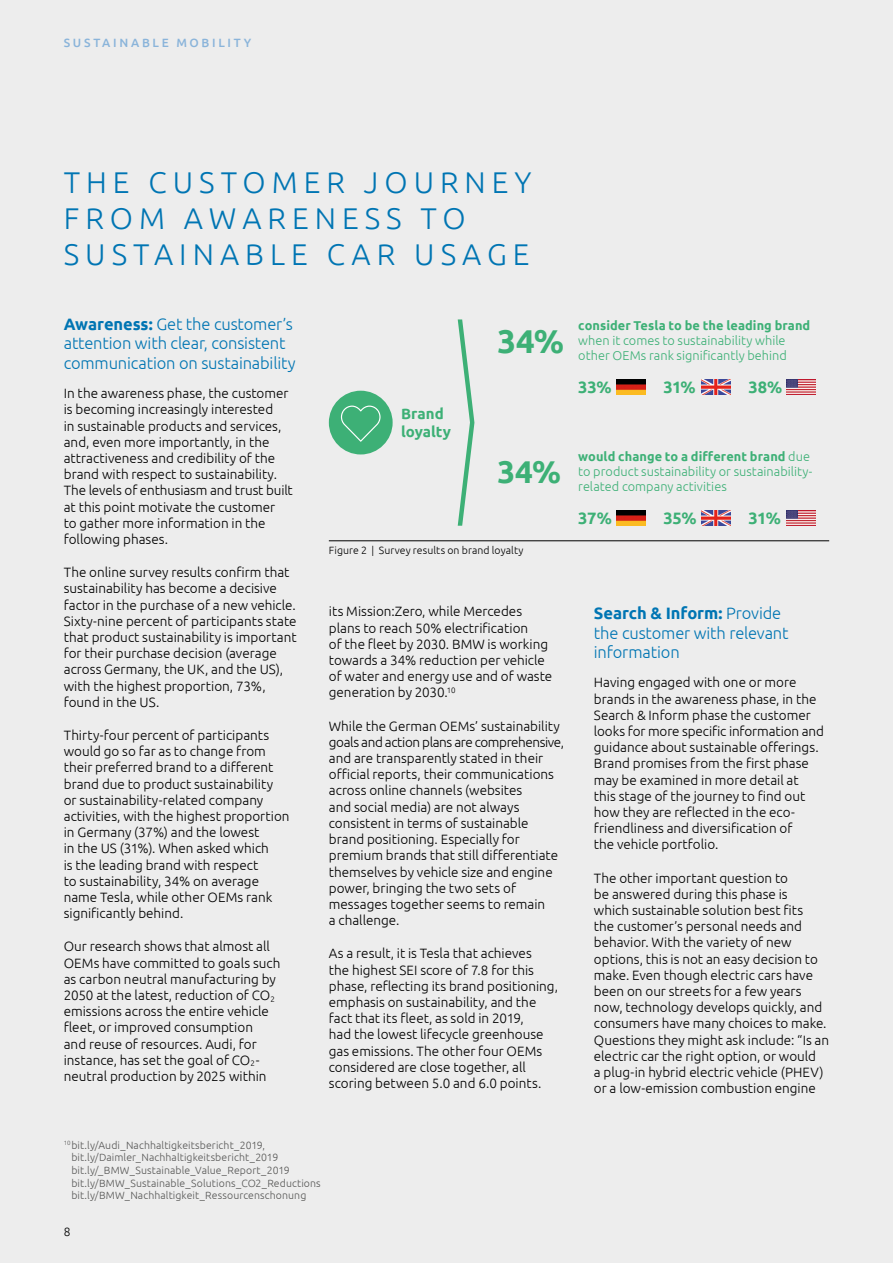
<style>
.page{position:relative;width:893px;height:1263px;background:#ededed}
.page>*{position:absolute;margin:0;border:0;box-sizing:border-box;transform-origin:0 0}
.t1{font:700 33px "Ubuntu";color:#3db076}
.t2{font:700 31.5px "Ubuntu";color:#3db076}
.t3{font:300 30px/36px "Ubuntu";letter-spacing:.2em;color:#0075b3}
.t4{font:300 16.5px/19.8px "Ubuntu";letter-spacing:-.01em;color:#0075b3}
.t5{font:700 16.5px "Ubuntu";letter-spacing:-.02em;color:#3db076}
.t6{font:700 15px/18px "Ubuntu";color:#3db076}
.t7{font:300 13.5px/16.2px "Ubuntu";color:#000}
.t8{font:300 12.75px/15.3px "Ubuntu";color:#3db076}
.t9{font:700 12.75px "Ubuntu";letter-spacing:.005em;color:#3db076}
.t10{font:500 12px "Ubuntu";letter-spacing:.225em;color:#8ab4da}
.t11{font:300 12px "Ubuntu";color:#000}
.t12{font:300 10.5px/12.6px "Ubuntu";letter-spacing:.01em;color:#575756}
.t13{font:300 10.5px "Ubuntu";letter-spacing:.01em;color:#000}
.s1{font-weight:700}
</style>
<div class="page">
<hr style="left:329px;top:540px;width:500px;height:1px;background:#000">
<div style="left:329px;top:391px;width:64px;height:63px;background:#3db076;border-radius:50%"></div>
<svg style="left:341px;top:406px;width:40px;height:36px"></svg>
<svg style="left:458px;top:319px;width:16px;height:207px"></svg>
<img style="left:702px;top:379px;width:28px;height:15px">
<img style="left:702px;top:510px;width:28px;height:15px">
<img style="left:617px;top:379px;width:28px;height:15px">
<img style="left:617px;top:510px;width:28px;height:15px">
<img style="left:787px;top:379px;width:28px;height:15px">
<img style="left:787px;top:510px;width:28px;height:15px">
<p class="t10" style="left:64px;top:35px;width:189px">SUSTAINABLE MOBILITY</p>
<h3 class="t3" style="left:64px;top:164px;width:469px">THE CUSTOMER JOURNEY<br>FROM AWARENESS TO<br>SUSTAINABLE CAR USAGE</h3>
<p class="t4" style="left:64px;top:313px;width:233px"><span class="s1">Awareness:</span> Get the customer’s attention with clear, consistent communication on sustainability</p>
<p class="t7" style="left:64px;top:385px;width:231px">In the awareness phase, the customer is becoming increasingly interested<br>in sustainable products and services, and, even more importantly, in the attractiveness and credibility of the brand with respect to sustainability.<br>The levels of enthusiasm and trust built at this point motivate the customer<br>to gather more information in the following phases.</p>
<p class="t7" style="left:64px;top:564px;width:234px">The online survey results confirm that sustainability has become a decisive factor in the purchase of a new vehicle.<br>Sixty-nine percent of participants state that product sustainability is important for their purchase decision (average across Germany, the UK, and the US), with the highest proportion, 73%, found in the US.</p>
<p class="t7" style="left:64px;top:727px;width:227px">Thirty-four percent of participants would go so far as to change from their preferred brand to a different brand due to product sustainability<br>or sustainability-related company activities, with the highest proportion in Germany (37%) and the lowest<br>in the US (31%). When asked which<br>is the leading brand with respect<br>to sustainability, 34% on average name Tesla, while other OEMs rank significantly behind.</p>
<p class="t7" style="left:64px;top:938px;width:218px">Our research shows that almost all OEMs have committed to goals such as carbon neutral manufacturing by 2050 at the latest, reduction of CO<sub>2 </sub>emissions across the entire vehicle fleet, or improved consumption<br>and reuse of resources. Audi, for instance, has set the goal of CO<sub>2</sub>- neutral production by 2025 within</p>
<p class="t6" style="left:401px;top:405px;width:51px">Brand loyalty</p>
<h1 class="t1" style="left:497px;top:321px;width:68px">34%</h1>
<h2 class="t2" style="left:497px;top:453px;width:65px">34%</h2>
<p class="t13" style="left:329px;top:544px;width:196px">Figure 2 | Survey results on brand loyalty</p>
<p class="t9" style="left:578px;top:317px;width:234px">consider Tesla to be the leading brand</p>
<p class="t8" style="left:578px;top:332px;width:210px">when it comes to sustainability while other OEMs rank significantly behind</p>
<p class="t5" style="left:578px;top:377px;width:35px">33%</p>
<p class="t5" style="left:663px;top:377px;width:34px">31%</p>
<p class="t5" style="left:748px;top:377px;width:35px">38%</p>
<p class="t8" style="left:578px;top:448px;width:236px"><span class="s1">would change to a different brand</span> due to product sustainability or sustainability&shy;related company activities</p>
<p class="t5" style="left:578px;top:508px;width:35px">37%</p>
<p class="t5" style="left:663px;top:508px;width:35px">35%</p>
<p class="t5" style="left:748px;top:508px;width:34px">31%</p>
<p class="t7" style="left:329px;top:603px;width:225px">its Mission:Zero, while Mercedes plans to reach 50% electrification<br>of the fleet by 2030. BMW is working towards a 34% reduction per vehicle of water and energy use and of waste generation by 2030.<sup>10</sup></p>
<p class="t7" style="left:329px;top:717px;width:237px">While the German OEMs’ sustainability goals and action plans are comprehensive, and are transparently stated in their official reports, their communications across online channels (websites<br>and social media) are not always consistent in terms of sustainable brand positioning. Especially for premium brands that still differentiate themselves by vehicle size and engine power, bringing the two sets of messages together seems to remain<br>a challenge.</p>
<p class="t7" style="left:329px;top:945px;width:231px">As a result, it is Tesla that achieves<br>the highest SEI score of 7.8 for this phase, reflecting its brand positioning, emphasis on sustainability, and the fact that its fleet, as sold in 2019,<br>had the lowest lifecycle greenhouse gas emissions. The other four OEMs considered are close together, all scoring between 5.0 and 6.0 points.</p>
<p class="t4" style="left:594px;top:603px;width:196px"><span class="s1">Search &amp; Inform:</span> Provide the customer with relevant information</p>
<p class="t7" style="left:594px;top:674px;width:231px">Having engaged with one or more brands in the awareness phase, in the Search &amp; Inform phase the customer looks for more specific information and guidance about sustainable offerings.<br>Brand promises from the first phase may be examined in more detail at this stage of the journey to find out how they are reflected in the eco&shy;friendliness and diversification of<br>the vehicle portfolio.</p>
<p class="t7" style="left:594px;top:869px;width:237px">The other important question to<br>be answered during this phase is<br>which sustainable solution best fits<br>the customer’s personal needs and behavior. With the variety of new options, this is not an easy decision to make. Even though electric cars have been on our streets for a few years now, technology develops quickly, and consumers have many choices to make.<br>Questions they might ask include: “Is an electric car the right option, or would<br>a plug-in hybrid electric vehicle (PHEV) or a low-emission combustion engine</p>
<p class="t12" style="left:71px;top:1138px;width:251px;text-indent:-8px"><sup>10</sup>bit.ly/Audi_Nachhaltigkeitsbericht_2019, bit.ly/Daimler_Nachhaltigkeitsbericht_2019 bit.ly/_BMW_Sustainable_Value_Report_2019 bit.ly/BMW_Sustainable_Solutions_CO2_Reductions bit.ly/BMW_Nachhaltigkeit_Ressourcenschonung</p>
<p class="t11" style="left:64px;top:1224px;width:8px">8</p>
</div>
